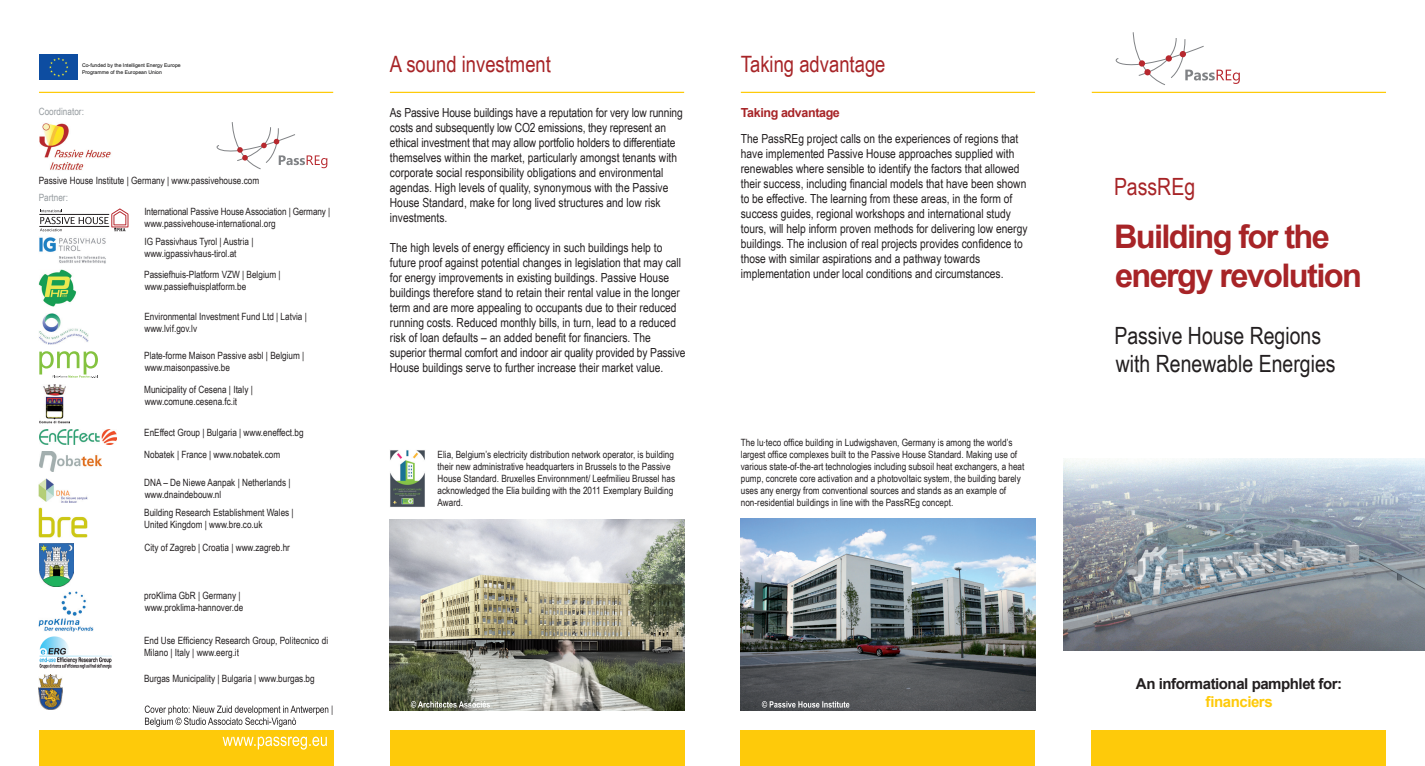
<style>
.page{position:relative;width:1425px;height:766px;background:#fff}
.page>*{position:absolute;margin:0;border:0;box-sizing:border-box;transform-origin:0 0}
.t1{font:700 32.5px/39px "Arial";letter-spacing:-.05em;color:#a72427}
.t2{font:23.75px/28.5px "Arial Narrow";color:#231f20}
.t3{font:23.75px "Arial Narrow";color:#a72427}
.t4{font:22.5px "Arial Narrow";color:#a72427}
.t5{font:700 15px "Arial";letter-spacing:-.03em;color:#231f20}
.t6{font:700 15px "Arial";letter-spacing:-.03em;color:#feca0a}
.t7{font:12.5px/15px "Arial Narrow";color:#231f20}
.t8{font:700 12.5px "Arial";letter-spacing:-.03em;color:#a72427}
.t9{font:10px/12px "Arial Narrow";color:#231f20}
.t10{font:10px "Arial Narrow";color:#959b9f}
.t11{font:5.12px/6.1px "Arial";color:#000001}
</style>
<div class="page">
<img style="left:1063px;top:458px;width:361px;height:192px">
<svg style="left:145px;top:705px;width:187px;height:21px"></svg>
<img style="left:39px;top:507px;width:48px;height:30px">
<img style="left:39px;top:543px;width:35px;height:43px">
<img style="left:39px;top:636px;width:72px;height:32px">
<img style="left:39px;top:237px;width:67px;height:26px">
<img style="left:39px;top:313px;width:50px;height:31px">
<img style="left:39px;top:384px;width:31px;height:39px">
<img style="left:39px;top:451px;width:63px;height:20px">
<img style="left:39px;top:123px;width:72px;height:47px">
<img style="left:39px;top:269px;width:38px;height:38px">
<img style="left:39px;top:591px;width:54px;height:40px">
<img style="left:39px;top:429px;width:77px;height:15px">
<img style="left:39px;top:674px;width:24px;height:35px">
<svg style="left:40px;top:208px;width:89px;height:23px"></svg>
<hr style="left:39px;top:226px;width:70px;height:1px;background:#231f20">
<hr style="left:39px;top:214px;width:70px;height:1px;background:#231f20">
<svg style="left:39px;top:351px;width:59px;height:27px"></svg>
<svg style="left:216px;top:122px;width:111px;height:48px"></svg>
<svg style="left:39px;top:54px;width:1px;height:26px"></svg>
<div style="left:40px;top:54px;width:38px;height:26px;background:#0d4da1"></div>
<svg style="left:49px;top:57px;width:19px;height:20px"></svg>
<img style="left:39px;top:478px;width:49px;height:25px">
<svg style="left:1115px;top:32px;width:124px;height:53px"></svg>
<div style="left:1165px;top:55px;width:6px;height:7px;background:#b7282e;border-radius:50%"></div>
<div style="left:1179px;top:51px;width:7px;height:6px;background:#b7282e;border-radius:50%"></div>
<img style="left:741px;top:518px;width:294px;height:192px">
<img style="left:390px;top:519px;width:294px;height:191px">
<svg style="left:761px;top:701px;width:88px;height:6px"></svg>
<svg style="left:411px;top:701px;width:79px;height:6px"></svg>
<img style="left:390px;top:450px;width:35px;height:57px">
<hr style="left:39px;top:92px;width:294px;height:1px;background:#feca0a">
<hr style="left:390px;top:92px;width:294px;height:1px;background:#feca0a">
<hr style="left:1091px;top:92px;width:294px;height:1px;background:#feca0a">
<hr style="left:741px;top:92px;width:294px;height:1px;background:#feca0a">
<div style="left:39px;top:730px;width:294px;height:35px;background:#feca0a"></div>
<div style="left:390px;top:730px;width:294px;height:35px;background:#feca0a"></div>
<div style="left:741px;top:730px;width:294px;height:35px;background:#feca0a"></div>
<div style="left:1091px;top:730px;width:294px;height:35px;background:#feca0a"></div>
<svg style="left:222px;top:736px;width:105px;height:13px"></svg>
<p class="t11" style="left:82px;top:63px;width:100px">Co-funded by the Intelligent Energy Europe<br>Programme of the European Union</p>
<p class="t10" style="left:39px;top:104px;width:47px">Coordinator:</p>
<p class="t9" style="left:39px;top:174px;width:222px">Passive House Institute | Germany | www.passivehouse.com</p>
<p class="t10" style="left:39px;top:190px;width:31px">Partner:</p>
<p class="t9" style="left:144px;top:205px;width:187px">International Passive House Association | Germany | www.passivehouse-international.org</p>
<p class="t9" style="left:144px;top:235px;width:110px">IG Passivhaus Tyrol | Austria | www.igpassivhaus-tirol.at</p>
<p class="t9" style="left:144px;top:268px;width:138px">Passiefhuis-Platform VZW | Belgium | www.passiefhuisplatform.be</p>
<p class="t9" style="left:144px;top:310px;width:164px">Environmental Investment Fund Ltd | Latvia | www.lvif.gov.lv</p>
<p class="t9" style="left:144px;top:348px;width:162px">Plate-forme Maison Passive asbl | Belgium | www.maisonpassive.be</p>
<p class="t9" style="left:144px;top:383px;width:110px">Municipality of Cesena | Italy | www.comune.cesena.fc.it</p>
<p class="t9" style="left:144px;top:426px;width:161px">EnEffect Group | Bulgaria | www.eneffect.bg</p>
<p class="t9" style="left:144px;top:448px;width:137px">Nobatek | France | www.nobatek.com</p>
<p class="t9" style="left:144px;top:476px;width:148px">DNA – De Niewe Aanpak | Netherlands | www.dnaindebouw.nl</p>
<p class="t9" style="left:144px;top:506px;width:151px">Building Research Establishment Wales |<br>United Kingdom | www.bre.co.uk</p>
<p class="t9" style="left:144px;top:541px;width:147px">City of Zagreb | Croatia | www.zagreb.hr</p>
<p class="t9" style="left:144px;top:588px;width:100px">proKlima GbR | Germany | www.proklima-hannover.de</p>
<p class="t9" style="left:144px;top:634px;width:185px">End Use Efficiency Research Group, Politecnico di<br>Milano | Italy | www.eerg.it</p>
<p class="t9" style="left:144px;top:672px;width:172px">Burgas Municipality | Bulgaria | www.burgas.bg</p>
<h3 class="t4" style="left:390px;top:48px;width:163px">A sound investment</h3>
<p class="t7" style="left:390px;top:105px;width:294px">As Passive House buildings have a reputation for very low running costs and subsequently low CO2 emissions, they represent an ethical investment that may allow portfolio holders to differentiate themselves within the market, particularly amongst tenants with corporate social responsibility obligations and environmental agendas. High levels of quality, synonymous with the Passive House Standard, make for long lived structures and low risk investments.</p>
<p class="t7" style="left:390px;top:240px;width:297px">The high levels of energy efficiency in such buildings help to future proof against potential changes in legislation that may call for energy improvements in existing buildings. Passive House buildings therefore stand to retain their rental value in the longer term and are more appealing to occupants due to their reduced running costs. Reduced monthly bills, in turn, lead to a reduced risk of loan defaults – an added benefit for financiers. The superior thermal comfort and indoor air quality provided by Passive House buildings serve to further increase their market value.</p>
<p class="t9" style="left:437px;top:448px;width:239px">Elia, Belgium’s electricity distribution network operator, is building their new administrative headquarters in Brussels to the Passive House Standard. Bruxelles Environnment/ Leefmilieu Brussel has acknowledged the Elia building with the 2011 Exemplary Building Award.</p>
<h3 class="t4" style="left:741px;top:48px;width:146px">Taking advantage</h3>
<p class="t8" style="left:741px;top:104px;width:101px">Taking advantage</p>
<p class="t7" style="left:741px;top:130px;width:288px">The PassREg project calls on the experiences of regions that have implemented Passive House approaches supplied with renewables where sensible to identify the factors that allowed their success, including financial models that have been shown to be effective. The learning from these areas, in the form of success guides, regional workshops and international study tours, will help inform proven methods for delivering low energy buildings. The inclusion of real projects provides confidence to those with similar aspirations and a pathway towards implementation under local conditions and circumstances.</p>
<p class="t9" style="left:741px;top:436px;width:285px">The lu∙teco office building in Ludwigshaven, Germany is among the world’s largest office complexes built to the Passive House Standard. Making use of various state-of-the-art technologies including subsoil heat exchangers, a heat pump, concrete core activation and a photovoltaic system, the building barely uses any energy from conventional sources and stands as an example of non-residential buildings in line with the PassREg concept.</p>
<h2 class="t3" style="left:1114px;top:169px;width:83px">PassREg</h2>
<h1 class="t1" style="left:1114px;top:217px;width:249px">Building for the energy revolution</h1>
<h2 class="t2" style="left:1114px;top:320px;width:223px">Passive House Regions with Renewable Energies</h2>
<p class="t5" style="left:1136px;top:673px;width:208px">An informational pamphlet for:</p>
<p class="t6" style="left:1205px;top:691px;width:69px">financiers</p>
</div>
